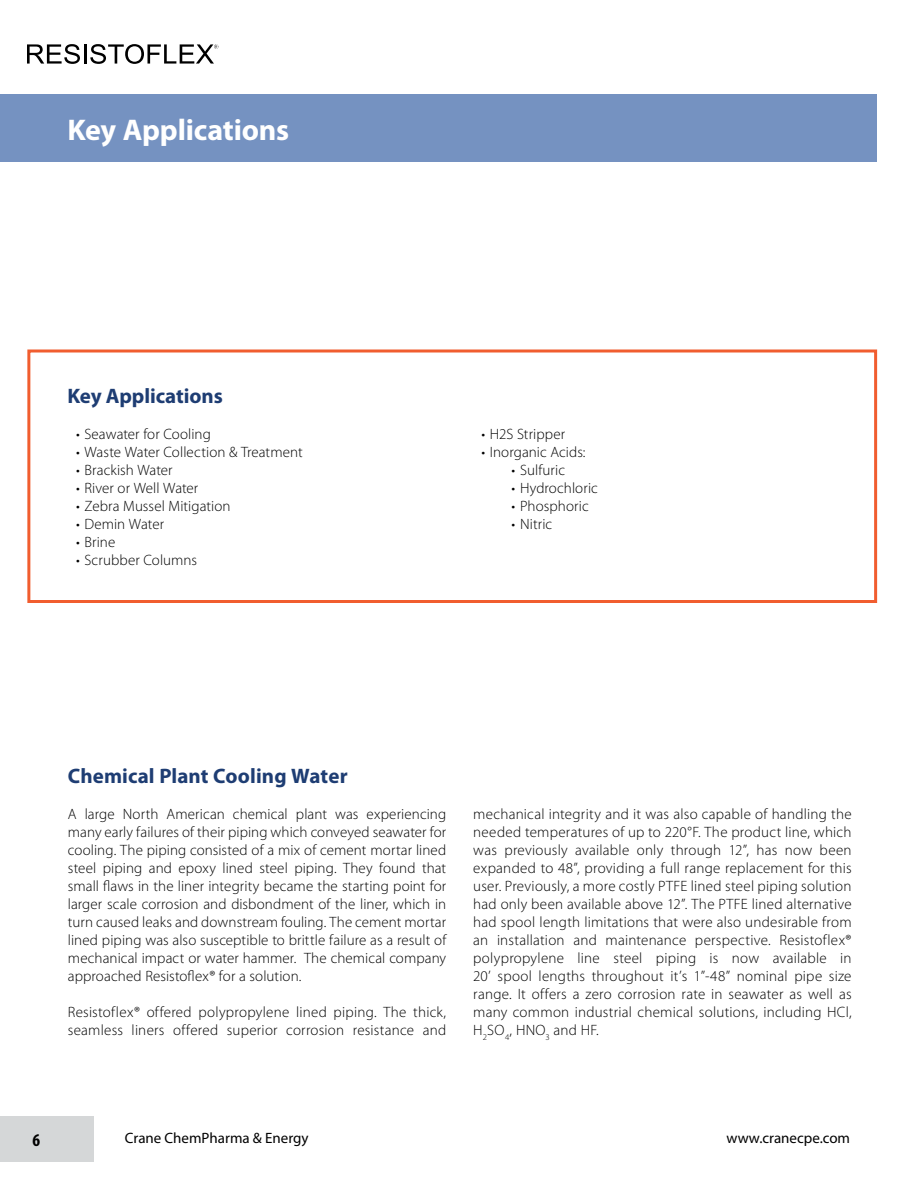
<style>
.page{position:relative;width:918px;height:1188px;background:#fff}
.page>*{position:absolute;margin:0;border:0;box-sizing:border-box;transform-origin:0 0}
.t1{font:700 30px "Myriad Pro";letter-spacing:-.005em;color:#fff}
.t2{font:700 21px "Myriad Pro";color:#1e3d73}
.t3{font:700 condensed 18px "Myriad Pro";color:#000}
.t4{font:300 15px/18px "Myriad Pro";letter-spacing:.01em;color:#000;text-align:justify}
.t5{font:15px "Myriad Pro";color:#000}
</style>
<div class="page">
<svg style="left:27px;top:44px;width:53px;height:20px"></svg>
<hr style="left:84px;top:44px;width:3px;height:20px;background:#000">
<svg style="left:90px;top:44px;width:128px;height:20px"></svg>
<div style="left:0;top:94px;width:878px;height:68px;background:#7592c1"></div>
<div style="left:0;top:1116px;width:94px;height:46px;background:#d5d7d8"></div>
<div style="left:27px;top:350px;width:850px;height:253px;border:3px solid #f15d2f"></div>
<h1 class="t1" style="left:68px;top:110px;width:223px">Key Applications</h1>
<h2 class="t2" style="left:68px;top:383px;width:157px">Key Applications</h2>
<p class="t4" style="left:76px;top:425px;width:136px">• Seawater for Cooling</p>
<p class="t4" style="left:76px;top:443px;width:228px">• Waste Water Collection &amp; Treatment</p>
<p class="t4" style="left:76px;top:461px;width:98px">• Brackish Water</p>
<p class="t4" style="left:76px;top:479px;width:124px">• River or Well Water</p>
<p class="t4" style="left:76px;top:497px;width:156px">• Zebra Mussel Mitigation</p>
<p class="t4" style="left:76px;top:515px;width:90px">• Demin Water</p>
<p class="t4" style="left:76px;top:533px;width:41px">• Brine</p>
<p class="t4" style="left:76px;top:551px;width:123px">• Scrubber Columns</p>
<p class="t4" style="left:481px;top:425px;width:85px">• H2S Stripper</p>
<p class="t4" style="left:481px;top:443px;width:106px">• Inorganic Acids:</p>
<p class="t4" style="left:512px;top:461px;width:55px">• Sulfuric</p>
<p class="t4" style="left:512px;top:479px;width:88px">• Hydrochloric</p>
<p class="t4" style="left:512px;top:497px;width:79px">• Phosphoric</p>
<p class="t4" style="left:512px;top:515px;width:42px">• Nitric</p>
<h2 class="t2" style="left:68px;top:762px;width:281px">Chemical Plant Cooling Water</h2>
<p class="t4" style="left:68px;top:805px;width:380px">A large North American chemical plant was experiencing many early failures of their piping which conveyed seawater for cooling. The piping consisted of a mix of cement mortar lined steel piping and epoxy lined steel piping. They found that small flaws in the liner integrity became the starting point for larger scale corrosion and disbondment of the liner, which in turn caused leaks and downstream fouling. The cement mortar lined piping was also susceptible to brittle failure as a result of mechanical impact or water hammer. The chemical company approached Resistoflex® for a solution.</p>
<p class="t4" style="left:68px;top:1003px;width:380px">Resistoflex® offered polypropylene lined piping. The thick, seamless liners offered superior corrosion resistance and</p>
<p class="t4" style="left:473px;top:805px;width:380px">mechanical integrity and it was also capable of handling the needed temperatures of up to 220°F. The product line, which was previously available only through 12”, has now been expanded to 48”, providing a full range replacement for this user. Previously, a more costly PTFE lined steel piping solution had only been available above 12”. The PTFE lined alternative had spool length limitations that were also undesirable from an installation and maintenance perspective. Resistoflex® polypropylene line steel piping is now available in 20’ spool lengths throughout it’s 1”-48” nominal pipe size range. It offers a zero corrosion rate in seawater as well as many common industrial chemical solutions, including HCl, H<sub>2</sub>SO<sub>4</sub>, HNO<sub>3</sub> and HF.</p>
<p class="t3" style="left:33px;top:1128px;width:9px">6</p>
<p class="t5" style="left:125px;top:1128px;width:185px">Crane ChemPharma &amp; Energy</p>
<p class="t5" style="left:726px;top:1128px;width:125px">www.cranecpe.com</p>
</div>
